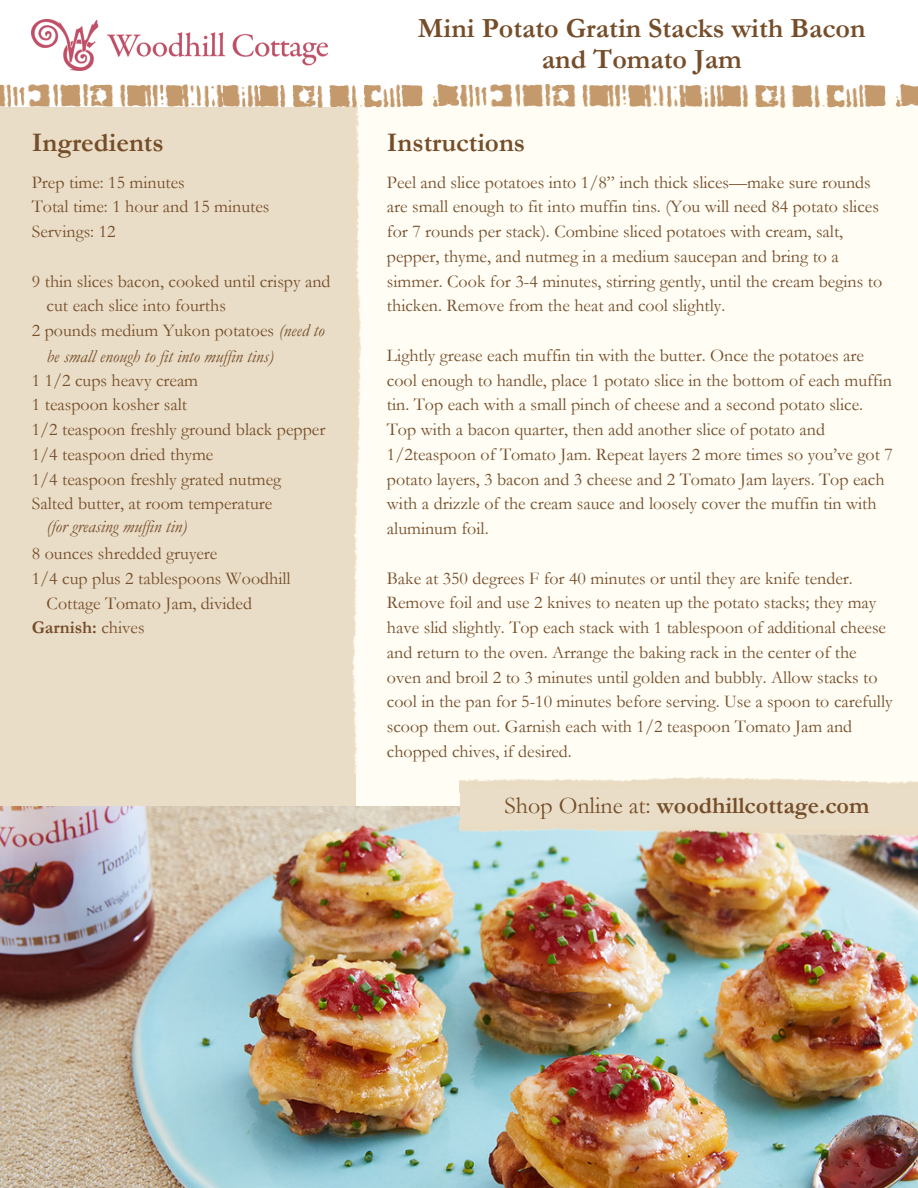
<style>
.page{position:relative;width:918px;height:1188px;background:#fff}
.page>*{position:absolute;margin:0;border:0;box-sizing:border-box;transform-origin:0 0}
.t1{font:700 28.05px/30.3px "Garamond";color:#754d29;text-align:center}
.t2{font:700 27px "Garamond";color:#754d29}
.t3{font:700 24px "Garamond";color:#754d29}
.t4{font:18px/24.8px "Garamond";color:#754d29}
.t5{font:italic 18px "Garamond";color:#754d29}
.t6{font:700 18px "Garamond";color:#754d29}
.s1{font-weight:400}
.s2{font-style:italic}
</style>
<div class="page">
<div style="left:0;top:107px;width:349px;height:700px;background:#e9ddc7"></div>
<div style="left:356px;top:96px;width:562px;height:727px;background:#fffdf4"></div>
<img style="left:349px;top:107px;width:19px;height:666px">
<img style="left:0;top:807px;width:918px;height:381px">
<img style="left:32px;top:19px;width:296px;height:52px">
<img style="left:0;top:85px;width:458px;height:22px">
<img style="left:461px;top:85px;width:457px;height:22px">
<img style="left:460px;top:777px;width:458px;height:12px">
<div style="left:460px;top:789px;width:458px;height:38px;background:#e9ddc7"></div>
<img style="left:460px;top:827px;width:458px;height:18px">
<p class="t1" style="left:418px;top:14px;width:449px">Mini Potato Gratin Stacks with Bacon and Tomato Jam</p>
<p class="t2" style="left:32px;top:128px;width:133px">Ingredients</p>
<p class="t2" style="left:387px;top:128px;width:140px">Instructions</p>
<p class="t4" style="left:387px;top:170px;width:497px">Peel and slice potatoes into 1/8” inch thick slices—make sure rounds are small enough to fit into muffin tins. (You will need 84 potato slices for 7 rounds per stack). Combine sliced potatoes with cream, salt, pepper, thyme, and nutmeg in a medium saucepan and bring to a simmer. Cook for 3-4 minutes, stirring gently, until the cream begins to thicken. Remove from the heat and cool slightly.</p>
<p class="t4" style="left:387px;top:343px;width:508px">Lightly grease each muffin tin with the butter. Once the potatoes are cool enough to handle, place 1 potato slice in the bottom of each muffin tin. Top each with a small pinch of cheese and a second potato slice.<br>Top with a bacon quarter, then add another slice of potato and 1/2teaspoon of Tomato Jam. Repeat layers 2 more times so you’ve got 7 potato layers, 3 bacon and 3 cheese and 2 Tomato Jam layers. Top each with a drizzle of the cream sauce and loosely cover the muffin tin with aluminum foil.</p>
<p class="t4" style="left:387px;top:566px;width:507px">Bake at 350 degrees F for 40 minutes or until they are knife tender.<br>Remove foil and use 2 knives to neaten up the potato stacks; they may have slid slightly. Top each stack with 1 tablespoon of additional cheese and return to the oven. Arrange the baking rack in the center of the oven and broil 2 to 3 minutes until golden and bubbly. Allow stacks to cool in the pan for 5-10 minutes before serving. Use a spoon to carefully scoop them out. Garnish each with 1/2 teaspoon Tomato Jam and chopped chives, if desired.</p>
<p class="t3" style="left:504px;top:792px;width:366px"><span class="s1">Shop Online at:</span> woodhillcottage.com</p>
<p class="t4" style="left:32px;top:170px;width:154px">Prep time: 15 minutes</p>
<p class="t4" style="left:32px;top:195px;width:239px">Total time: 1 hour and 15 minutes</p>
<p class="t4" style="left:32px;top:219px;width:85px">Servings: 12</p>
<p class="t4" style="left:32px;top:269px;width:300px">9 thin slices bacon, cooked until crispy and</p>
<p class="t4" style="left:32px;top:318px;width:294px">2 pounds medium Yukon potatoes <span class="s2">(need to</span></p>
<p class="t4" style="left:32px;top:368px;width:168px">1 1/2 cups heavy cream</p>
<p class="t4" style="left:32px;top:393px;width:157px">1 teaspoon kosher salt</p>
<p class="t4" style="left:32px;top:417px;width:295px">1/2 teaspoon freshly ground black pepper</p>
<p class="t4" style="left:32px;top:442px;width:183px">1/4 teaspoon dried thyme</p>
<p class="t4" style="left:32px;top:467px;width:251px">1/4 teaspoon freshly grated nutmeg</p>
<p class="t4" style="left:32px;top:492px;width:242px">Salted butter, at room temperature</p>
<p class="t4" style="left:32px;top:541px;width:187px">8 ounces shredded gruyere</p>
<p class="t4" style="left:32px;top:566px;width:260px">1/4 cup plus 2 tablespoons Woodhill</p>
<p class="t6" style="left:32px;top:618px;width:114px">Garnish: <span class="s1">chives</span></p>
<p class="t4" style="left:47px;top:293px;width:181px">cut each slice into fourths</p>
<h2 class="t5" style="left:47px;top:346px;width:229px">be small enough to fit into muffin tins)</h2>
<p class="t5" style="left:47px;top:517px;width:142px">(for greasing muffin tin)</p>
<p class="t4" style="left:47px;top:591px;width:207px">Cottage Tomato Jam, divided</p>
</div>
